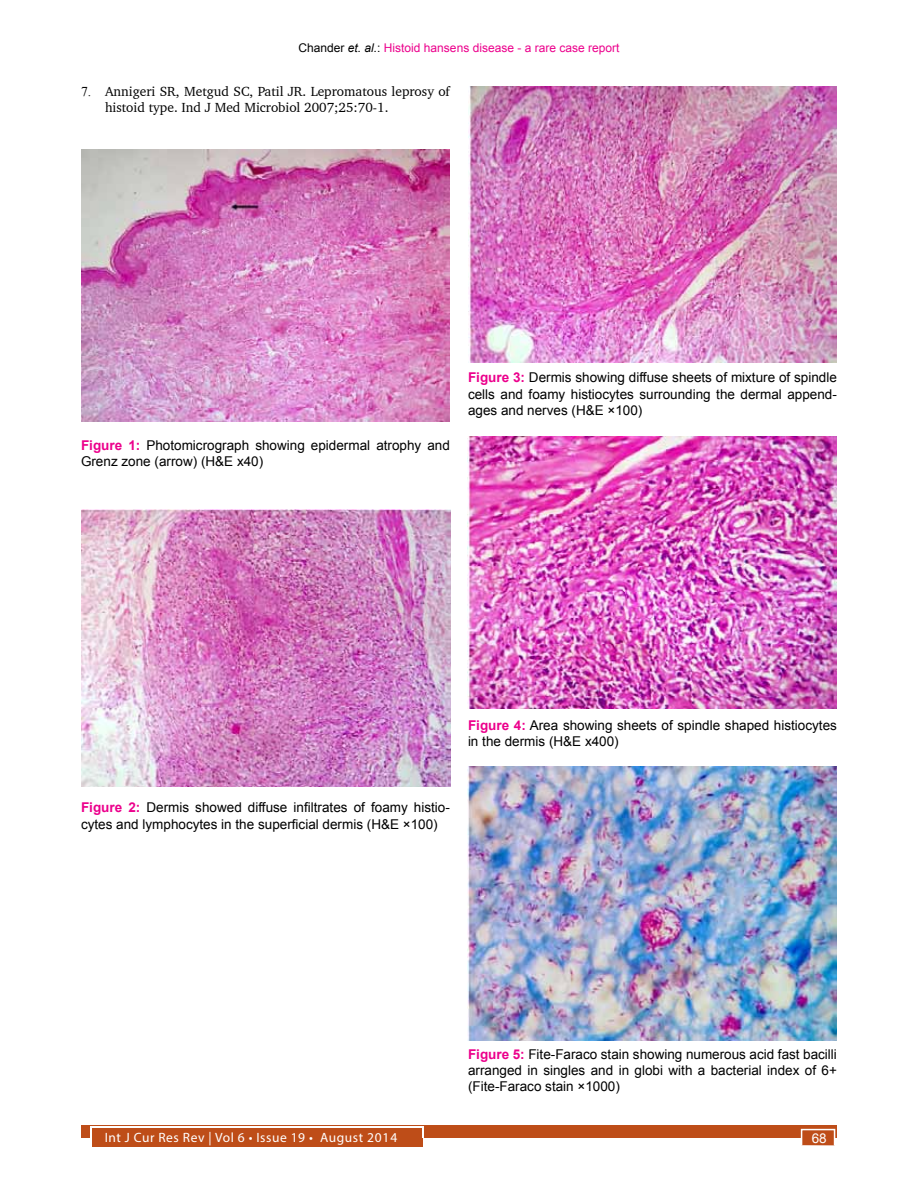
<style>
.page{position:relative;width:918px;height:1188px;background:#fff}
.page>*{position:absolute;margin:0;border:0;box-sizing:border-box;transform-origin:0 0}
.t1{font:13.5px/16.2px "Arial";color:#000}
.t2{font:13.5px/16.2px "Charter BT";color:#000}
.t3{font:13.5px "Myriad Pro";letter-spacing:.04em;color:#fff}
.t4{font:13.5px "Arial";color:#fff}
.t5{font:12px "Arial";color:#ec008c}
.s1{color:#000}
.s2{font-style:italic;color:#000}
.s3{font-family:"Times New Roman"}
.s4{font-weight:700;color:#ec008c}
</style>
<div class="page">
<div style="left:81px;top:1125px;width:756px;height:13px;background:#be4d18"></div>
<div style="left:92px;top:1128px;width:331px;height:19px;background:#be4d18"></div>
<hr style="left:91px;top:1127px;width:332px;height:1px;background:#fff">
<div style="left:801px;top:1129px;width:34px;height:17px;background:#be4d18;border:2px solid #fff"></div>
<img style="left:81px;top:149px;width:369px;height:273px">
<img style="left:81px;top:509px;width:369px;height:277px">
<img style="left:468px;top:86px;width:369px;height:276px">
<img style="left:468px;top:436px;width:369px;height:272px">
<img style="left:468px;top:767px;width:369px;height:273px">
<p class="t5" style="left:299px;top:40px;width:322px"><span class="s1">Chander</span> <span class="s2">et. al.</span><span class="s1">:</span> Histoid hansens disease - a rare case report</p>
<p class="t2" style="left:105px;top:83px;width:346px;text-indent:-24px"><span class="s3">7.</span> Annigeri SR, Metgud SC, Patil JR. Lepromatous leprosy of histoid type. Ind J Med Microbiol 2007;25:70-1.</p>
<p class="t1" style="left:81px;top:437px;width:370px"><span class="s4">Figure 1:</span> Photomicrograph showing epidermal atrophy and<br>Grenz zone (arrow) (H&amp;E x40)</p>
<p class="t1" style="left:468px;top:370px;width:370px;text-align:justify"><span class="s4">Figure 3:</span> Dermis showing diffuse sheets of mixture of spindle cells and foamy histiocytes surrounding the dermal append&shy;ages and nerves (H&amp;E ×100)</p>
<p class="t1" style="left:468px;top:717px;width:370px"><span class="s4">Figure 4:</span> Area showing sheets of spindle shaped histiocytes in the dermis (H&amp;E x400)</p>
<p class="t1" style="left:81px;top:800px;width:370px"><span class="s4">Figure 2:</span> Dermis showed diffuse infiltrates of foamy histio&shy;cytes and lymphocytes in the superficial dermis (H&amp;E ×100)</p>
<p class="t1" style="left:468px;top:1046px;width:370px;text-align:justify"><span class="s4">Figure 5:</span> Fite-Faraco stain showing numerous acid fast bacilli arranged in singles and in globi with a bacterial index of 6+ (Fite-Faraco stain ×1000)</p>
<p class="t3" style="left:105px;top:1129px;width:294px">Int J Cur Res Rev | Vol 6 • Issue 19 • August 2014</p>
<p class="t4" style="left:812px;top:1130px;width:16px">68</p>
</div>
